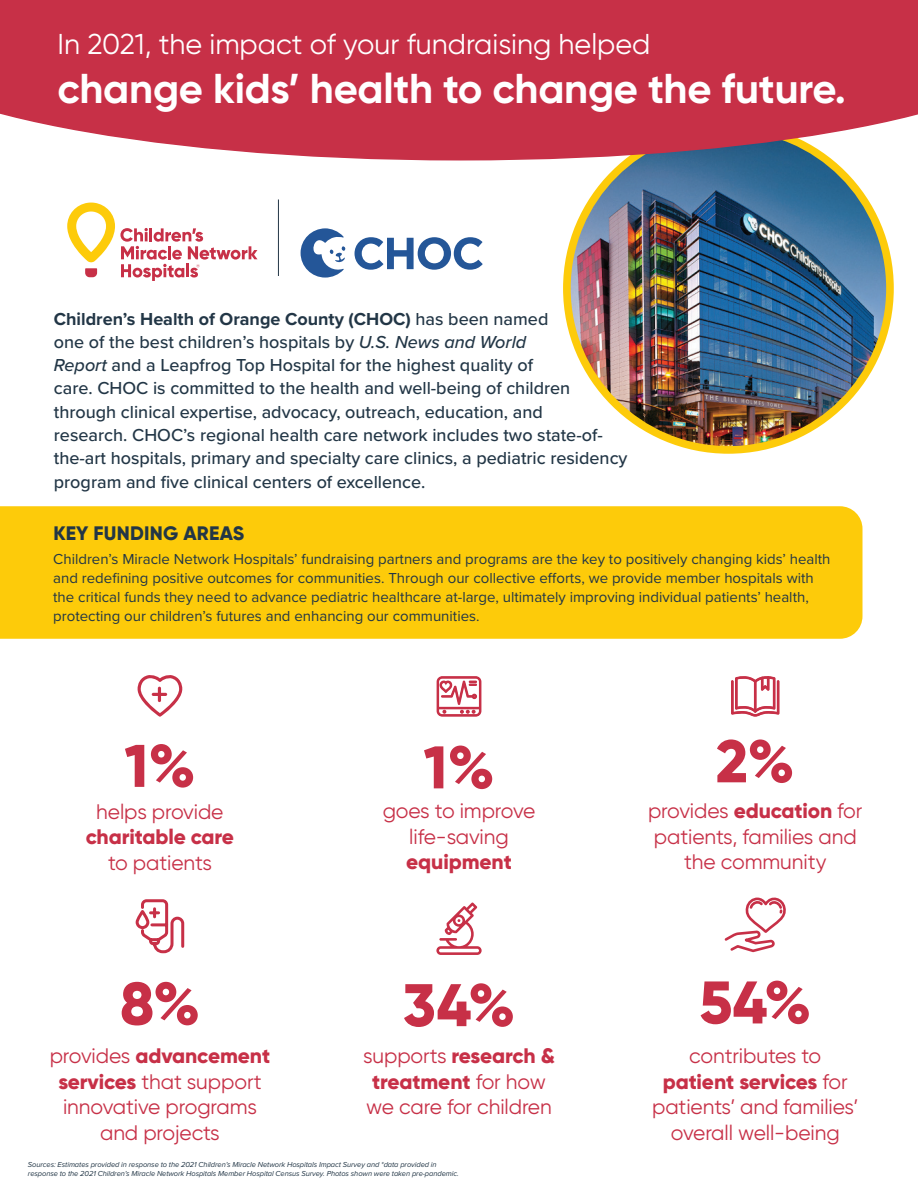
<style>
.page{position:relative;width:918px;height:1188px;background:#fff}
.page>*{position:absolute;margin:0;border:0;box-sizing:border-box;transform-origin:0 0}
.t1{font:800 60px "Gilroy";color:#c73047}
.t2{font:700 41.7px "Gilroy";letter-spacing:-.005em;color:#fff}
.t3{font:28.65px "Gilroy";color:#fff}
.t4{font:21px/25.5px "Gilroy";letter-spacing:-.005em;color:#c73047;text-align:center}
.t5{font:800 21px "Gilroy";letter-spacing:-.005em;color:#c73047}
.t6{font:800 19.5px "Gilroy";letter-spacing:.01em;color:#223646}
.t7{font:500 18px/23.2px "Proxima Nova";color:#223646}
.t8{font:15px/18.8px "Proxima Nova";color:#223646}
.t9{font:italic 7.5px/9px "Proxima Nova";letter-spacing:-.01em;color:#223646}
.s1{font-weight:700}
.s2{font-style:italic}
.s3{font-weight:800}
</style>
<div class="page">
<div style="left:563px;top:123px;width:331px;height:331px;background:#fdcb0a;border-radius:50%"></div>
<img style="left:571px;top:131px;width:315px;height:315px;border-radius:158px">
<svg style="left:301px;top:228px;width:45px;height:50px"></svg>
<svg style="left:355px;top:237px;width:128px;height:33px"></svg>
<hr style="left:278px;top:200px;width:1px;height:76px;background:#223646">
<svg style="left:137px;top:675px;width:46px;height:42px"></svg>
<svg style="left:436px;top:903px;width:46px;height:52px"></svg>
<svg style="left:437px;top:676px;width:44px;height:41px"></svg>
<svg style="left:731px;top:676px;width:48px;height:41px"></svg>
<svg style="left:724px;top:897px;width:62px;height:56px"></svg>
<svg style="left:135px;top:899px;width:50px;height:55px"></svg>
<svg style="left:67px;top:203px;width:191px;height:78px"></svg>
<div style="left:0;top:506px;width:862px;height:133px;background:#fdcb0a"></div>
<svg style="left:0;top:0;width:918px;height:160px;background:#c83f54"></svg>
<h3 class="t3" style="left:58px;top:27px;width:594px">In 2021, the impact of your fundraising helped</h3>
<h2 class="t2" style="left:58px;top:63px;width:790px">change kids’ health to change the future.</h2>
<p class="t7" style="left:54px;top:306px;width:575px"><span class="s1">Children’s Health of Orange County (CHOC)</span> has been named<br>one of the best children’s hospitals by <span class="s2">U.S. News and World<br>Report</span> and a Leapfrog Top Hospital for the highest quality of<br>care. CHOC is committed to the health and well-being of children through clinical expertise, advocacy, outreach, education, and<br>research. CHOC’s regional health care network includes two state-of&shy;the-art hospitals, primary and specialty care clinics, a pediatric residency program and five clinical centers of excellence.</p>
<p class="t6" style="left:53px;top:521px;width:192px">KEY FUNDING AREAS</p>
<p class="t8" style="left:53px;top:549px;width:779px">Children’s Miracle Network Hospitals’ fundraising partners and programs are the key to positively changing kids’ health and redefining positive outcomes for communities. Through our collective efforts, we provide member hospitals with the critical funds they need to advance pediatric healthcare at-large, ultimately improving individual patients’ health, protecting our children’s futures and enhancing our communities.</p>
<h1 class="t1" style="left:124px;top:728px;width:73px">1%</h1>
<p class="t4" style="left:96px;top:798px;width:129px">helps provide</p>
<p class="t5" style="left:86px;top:823px;width:150px">charitable care</p>
<p class="t4" style="left:108px;top:849px;width:105px">to patients</p>
<h1 class="t1" style="left:423px;top:730px;width:73px">1%</h1>
<p class="t4" style="left:383px;top:798px;width:154px">goes to improve life-saving</p>
<p class="t5" style="left:406px;top:849px;width:107px">equipment</p>
<h1 class="t1" style="left:716px;top:724px;width:80px">2%</h1>
<p class="t4" style="left:648px;top:798px;width:216px">provides <span class="s3">education</span> for patients, families and the community</p>
<h1 class="t1" style="left:120px;top:966px;width:82px">8%</h1>
<h1 class="t1" style="left:699px;top:965px;width:113px">54%</h1>
<p class="t4" style="left:652px;top:1043px;width:208px">contributes to <span class="s3">patient services</span> for patients’ and families’ overall well-being</p>
<h1 class="t1" style="left:403px;top:967px;width:114px">34%</h1>
<p class="t4" style="left:363px;top:1043px;width:193px;text-align:left">supports <span class="s3">research &amp; treatment</span> for how we care for children</p>
<p class="t4" style="left:50px;top:1043px;width:222px">provides <span class="s3">advancement services</span> that support innovative programs and projects</p>
<p class="t9" style="left:28px;top:1160px;width:432px">Sources: Estimates provided in response to the 2021 Children’s Miracle Network Hospitals Impact Survey and *data provided in response to the 2021 Children’s Miracle Network Hospitals Member Hospital Census Survey. Photos shown were taken pre-pandemic.</p>
</div>
